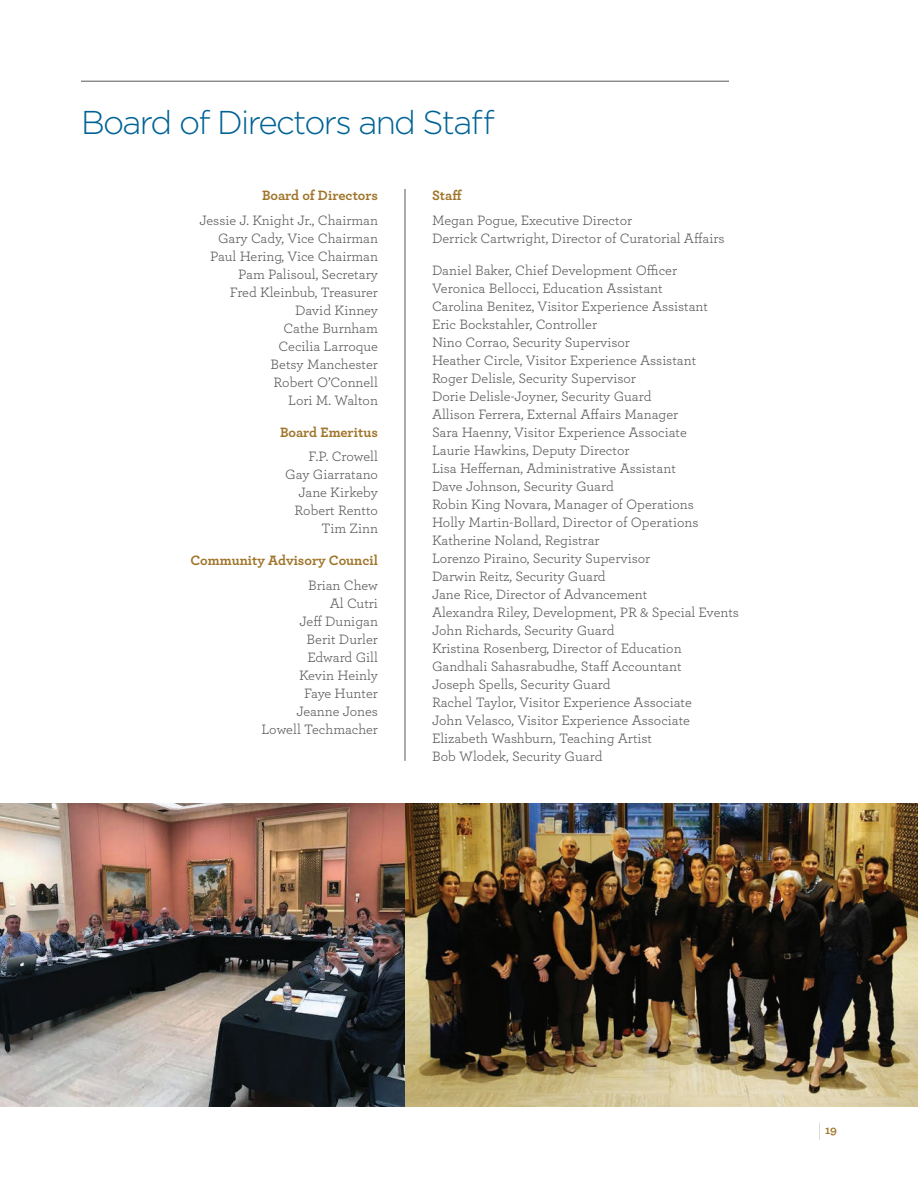
<style>
.page{position:relative;width:918px;height:1188px;background:#fff}
.page>*{position:absolute;margin:0;border:0;box-sizing:border-box;transform-origin:0 0}
.t1{font:300 33px "Gotham";letter-spacing:-.05em;color:#016395}
.t2{font:14.25px/18px "Archer";color:#57585a;text-align:right}
.t3{font:700 14.25px "Archer";color:#a0752a}
.t4{font:700 12px "Archer";color:#a0752a}
.s1{font-weight:100;font-size:18px;color:#57585a}
</style>
<div class="page">
<hr style="left:81px;top:81px;width:648px;height:1px;background:#57585a">
<img style="left:0;top:803px;width:918px;height:304px">
<hr style="left:405px;top:189px;width:1px;height:572px;background:#57585a">
<h1 class="t1" style="left:81px;top:102px;width:415px">Board of Directors and Staff</h1>
<p class="t3" style="left:262px;top:184px;width:117px">Board of Directors</p>
<p class="t2" style="left:199px;top:211px;width:180px">Jessie J. Knight Jr., Chairman<br>Gary Cady, Vice Chairman<br>Paul Hering, Vice Chairman<br>Pam Palisoul, Secretary<br>Fred Kleinbub, Treasurer<br>David Kinney<br>Cathe Burnham<br>Cecilia Larroque<br>Betsy Manchester<br>Robert O’Connell<br>Lori M. Walton</p>
<p class="t3" style="left:280px;top:421px;width:99px">Board Emeritus</p>
<p class="t2" style="left:285px;top:447px;width:94px">F.P. Crowell<br>Gay Giarratano<br>Jane Kirkeby<br>Robert Rentto<br>Tim Zinn</p>
<p class="t3" style="left:191px;top:549px;width:189px">Community Advisory Council</p>
<p class="t2" style="left:262px;top:575px;width:118px">Brian Chew<br>Al Cutri<br>Jeff Dunigan<br>Berit Durler<br>Edward Gill<br>Kevin Heinly<br>Faye Hunter<br>Jeanne Jones<br>Lowell Techmacher</p>
<p class="t3" style="left:432px;top:184px;width:32px">Staff</p>
<p class="t2" style="left:432px;top:211px;width:294px;text-align:left">Megan Pogue, Executive Director<br>Derrick Cartwright, Director of Curatorial Affairs</p>
<p class="t2" style="left:432px;top:260px;width:309px;text-align:left">Daniel Baker, Chief Development Officer<br>Veronica Bellocci, Education Assistant<br>Carolina Benitez, Visitor Experience Assistant<br>Eric Bockstahler, Controller<br>Nino Corrao, Security Supervisor<br>Heather Circle, Visitor Experience Assistant<br>Roger Delisle, Security Supervisor<br>Dorie Delisle-Joyner, Security Guard<br>Allison Ferrera, External Affairs Manager<br>Sara Haenny, Visitor Experience Associate<br>Laurie Hawkins, Deputy Director<br>Lisa Heffernan, Administrative Assistant<br>Dave Johnson, Security Guard<br>Robin King Novara, Manager of Operations<br>Holly Martin-Bollard, Director of Operations Katherine Noland, Registrar<br>Lorenzo Piraino, Security Supervisor<br>Darwin Reitz, Security Guard<br>Jane Rice, Director of Advancement<br>Alexandra Riley, Development, PR &amp; Special Events John Richards, Security Guard<br>Kristina Rosenberg, Director of Education Gandhali Sahasrabudhe, Staff Accountant<br>Joseph Spells, Security Guard<br>Rachel Taylor, Visitor Experience Associate<br>John Velasco, Visitor Experience Associate Elizabeth Washburn, Teaching Artist<br>Bob Wlodek, Security Guard</p>
<p class="t4" style="left:818px;top:1121px;width:21px"><span class="s1">|</span> 19</p>
</div>
